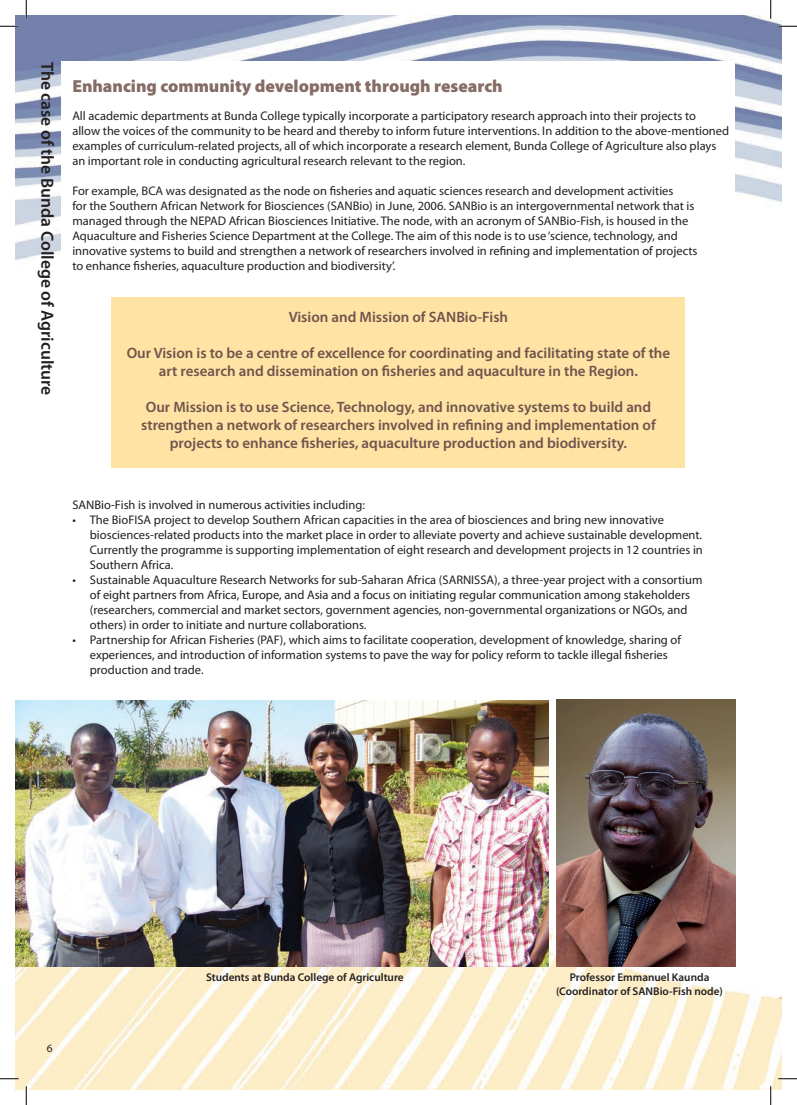
<style>
.page{position:relative;width:797px;height:1105px;background:#fff}
.page>*{position:absolute;margin:0;border:0;box-sizing:border-box;transform-origin:0 0}
.t1{font:900 17.5px "Myriad Pro";color:#856c64}
.t2{font:600 17.5px "Myriad Pro";color:#231f20}
.t3{font:600 15px/18px "Myriad Pro";color:#6f544d;text-align:center}
.t4{font:12.5px/15px "Myriad Pro";color:#231f20}
.t5{font:600 11.25px/13.5px "Myriad Pro";color:#231f20;text-align:center}
.t6{font:11.25px "Myriad Pro";color:#231f20}
</style>
<div class="page">
<img style="left:16px;top:16px;width:765px;height:1073px">
<div style="left:62px;top:62px;width:673px;height:807px;background:#fff"></div>
<div style="left:111px;top:297px;width:574px;height:171px;background:#fee3a4"></div>
<img style="left:556px;top:699px;width:179px;height:267px">
<img style="left:16px;top:700px;width:532px;height:266px">
<svg style="left:0;top:25px;width:19px;height:2px"></svg>
<svg style="left:778px;top:25px;width:19px;height:2px"></svg>
<svg style="left:0;top:1078px;width:19px;height:1px"></svg>
<svg style="left:778px;top:1078px;width:19px;height:1px"></svg>
<svg style="left:25px;top:0;width:2px;height:19px"></svg>
<svg style="left:25px;top:1086px;width:2px;height:19px"></svg>
<svg style="left:770px;top:0;width:1px;height:19px"></svg>
<svg style="left:770px;top:1086px;width:1px;height:19px"></svg>
<h1 class="t2" style="left:58px;top:62px;width:335px;rotate:90deg">The case of the Bunda College of Agriculture</h1>
<h1 class="t1" style="left:72px;top:76px;width:432px">Enhancing community development through research</h1>
<p class="t4" style="left:72px;top:109px;width:658px">All academic departments at Bunda College typically incorporate a participatory research approach into their projects to<br>allow the voices of the community to be heard and thereby to inform future interventions. In addition to the above-mentioned examples of curriculum-related projects, all of which incorporate a research element, Bunda College of Agriculture also plays an important role in conducting agricultural research relevant to the region.</p>
<p class="t4" style="left:72px;top:184px;width:626px">For example, BCA was designated as the node on fisheries and aquatic sciences research and development activities<br>for the Southern African Network for Biosciences (SANBio) in June, 2006. SANBio is an intergovernmental network that is managed through the NEPAD African Biosciences Initiative. The node, with an acronym of SANBio-Fish, is housed in the Aquaculture and Fisheries Science Department at the College. The aim of this node is to use ‘science, technology, and innovative systems to build and strengthen a network of researchers involved in refining and implementation of projects to enhance fisheries, aquaculture production and biodiversity’.</p>
<p class="t3" style="left:289px;top:308px;width:221px">Vision and Mission of SANBio-Fish</p>
<p class="t3" style="left:127px;top:344px;width:545px">Our Vision is to be a centre of excellence for coordinating and facilitating state of the art research and dissemination on fisheries and aquaculture in the Region.</p>
<p class="t3" style="left:141px;top:398px;width:516px">Our Mission is to use Science, Technology, and innovative systems to build and strengthen a network of researchers involved in refining and implementation of projects to enhance fisheries, aquaculture production and biodiversity.</p>
<p class="t4" style="left:72px;top:497px;width:294px">SANBio-Fish is involved in numerous activities including:</p>
<p class="t4" style="left:90px;top:512px;width:614px;text-indent:-18px">• The BioFISA project to develop Southern African capacities in the area of biosciences and bring new innovative biosciences-related products into the market place in order to alleviate poverty and achieve sustainable development.<br>Currently the programme is supporting implementation of eight research and development projects in 12 countries in Southern Africa.</p>
<p class="t4" style="left:90px;top:572px;width:614px;text-indent:-18px">• Sustainable Aquaculture Research Networks for sub-Saharan Africa (SARNISSA), a three-year project with a consortium of eight partners from Africa, Europe, and Asia and a focus on initiating regular communication among stakeholders (researchers, commercial and market sectors, government agencies, non-governmental organizations or NGOs, and others) in order to initiate and nurture collaborations.</p>
<p class="t4" style="left:90px;top:632px;width:593px;text-indent:-18px">• Partnership for African Fisheries (PAF), which aims to facilitate cooperation, development of knowledge, sharing of experiences, and introduction of information systems to pave the way for policy reform to tackle illegal fisheries production and trade.</p>
<p class="t6" style="left:47px;top:1041px;width:7px">6</p>
<p class="t5" style="left:206px;top:970px;width:199px">Students at Bunda College of Agriculture</p>
<p class="t5" style="left:556px;top:970px;width:168px">Professor Emmanuel Kaunda (Coordinator of SANBio-Fish node)</p>
</div>
